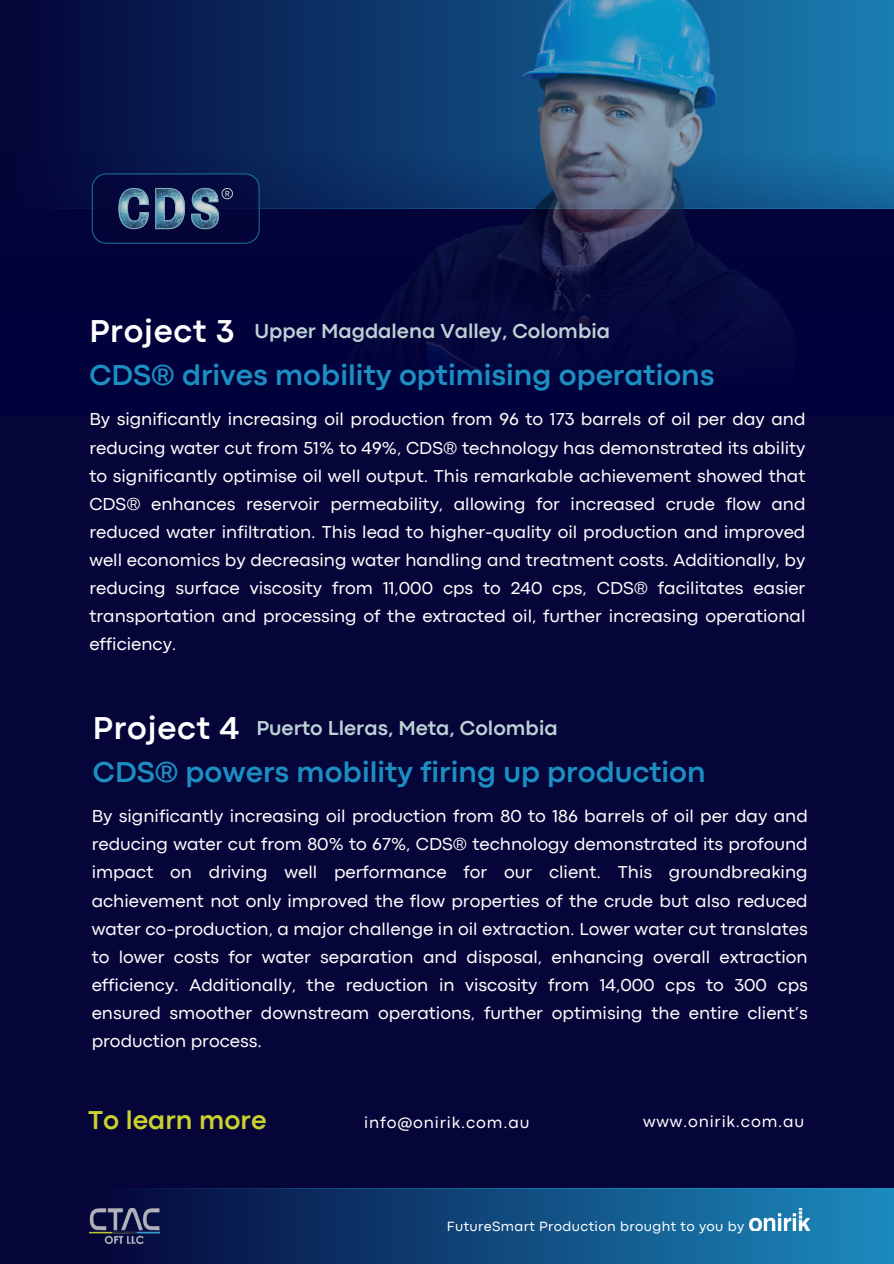
<style>
.page{position:relative;width:894px;height:1264px;background:#fff}
.page>*{position:absolute;margin:0;border:0;box-sizing:border-box;transform-origin:0 0}
.t1{font:700 33px "Codec Pro";letter-spacing:.025em;color:#fff}
.t2{font:700 30px "Codec Pro";color:#1d8ec1}
.t3{font:700 27px "Codec Pro";color:#cbd22e}
.t4{font:700 21px "Codec Pro";color:#bdd2d5}
.t5{font:18px/28.2px "Codec Pro";color:#fff;text-align:justify}
.t6{font:16.5px "Codec Pro";letter-spacing:.05em;color:#fff}
.t7{font:13.95px "Codec Pro";letter-spacing:.03em;color:#fff}
</style>
<div class="page">
<div style="left:0;top:0;width:893px;height:1263px;background:#050539"></div>
<img style="left:92px;top:0;width:801px;height:118px">
<svg style="left:66px;top:118px;width:827px;height:268px"></svg>
<div style="left:0;top:1188px;width:893px;height:75px;background:linear-gradient(to right,#02002c,#1d8abc)"></div>
<img style="left:89px;top:1208px;width:70px;height:35px">
<img style="left:749px;top:1208px;width:61px;height:22px">
<svg style="left:92px;top:173px;width:168px;height:71px"></svg>
<h4 class="t1" style="left:89px;top:320px;width:146px">Project 3</h4>
<p class="t4" style="left:254px;top:323px;width:357px">Upper Magdalena Valley, Colombia</p>
<h2 class="t2" style="left:89px;top:365px;width:626px">CDS® drives mobility optimising operations</h2>
<h4 class="t5" style="left:89px;top:406px;width:717px">By significantly increasing oil production from 96 to 173 barrels of oil per day and reducing water cut from 51% to 49%, CDS® technology has demonstrated its ability to significantly optimise oil well output. This remarkable achievement showed that CDS® enhances reservoir permeability, allowing for increased crude flow and reduced water infiltration. This lead to higher-quality oil production and improved well economics by decreasing water handling and treatment costs. Additionally, by reducing surface viscosity from 11,000 cps to 240 cps, CDS® facilitates easier transportation and processing of the extracted oil, further increasing operational efficiency.</h4>
<h1 class="t1" style="left:93px;top:716px;width:148px">Project 4</h1>
<p class="t4" style="left:256px;top:720px;width:302px">Puerto Lleras, Meta, Colombia</p>
<h1 class="t2" style="left:93px;top:761px;width:614px">CDS® powers mobility firing up production</h1>
<h3 class="t5" style="left:92px;top:803px;width:717px">By significantly increasing oil production from 80 to 186 barrels of oil per day and reducing water cut from 80% to 67%, CDS® technology demonstrated its profound impact on driving well performance for our client. This groundbreaking achievement not only improved the flow properties of the crude but also reduced water co-production, a major challenge in oil extraction. Lower water cut translates to lower costs for water separation and disposal, enhancing overall extraction efficiency. Additionally, the reduction in viscosity from 14,000 cps to 300 cps ensured smoother downstream operations, further optimising the entire client’s production process.</h3>
<h3 class="t3" style="left:88px;top:1110px;width:180px">To learn more</h3>
<p class="t6" style="left:364px;top:1116px;width:167px">info@onirik.com.au</p>
<h1 class="t6" style="left:642px;top:1115px;width:163px">www.onirik.com.au</h1>
<p class="t7" style="left:446px;top:1220px;width:299px">FutureSmart Production brought to you by</p>
</div>
